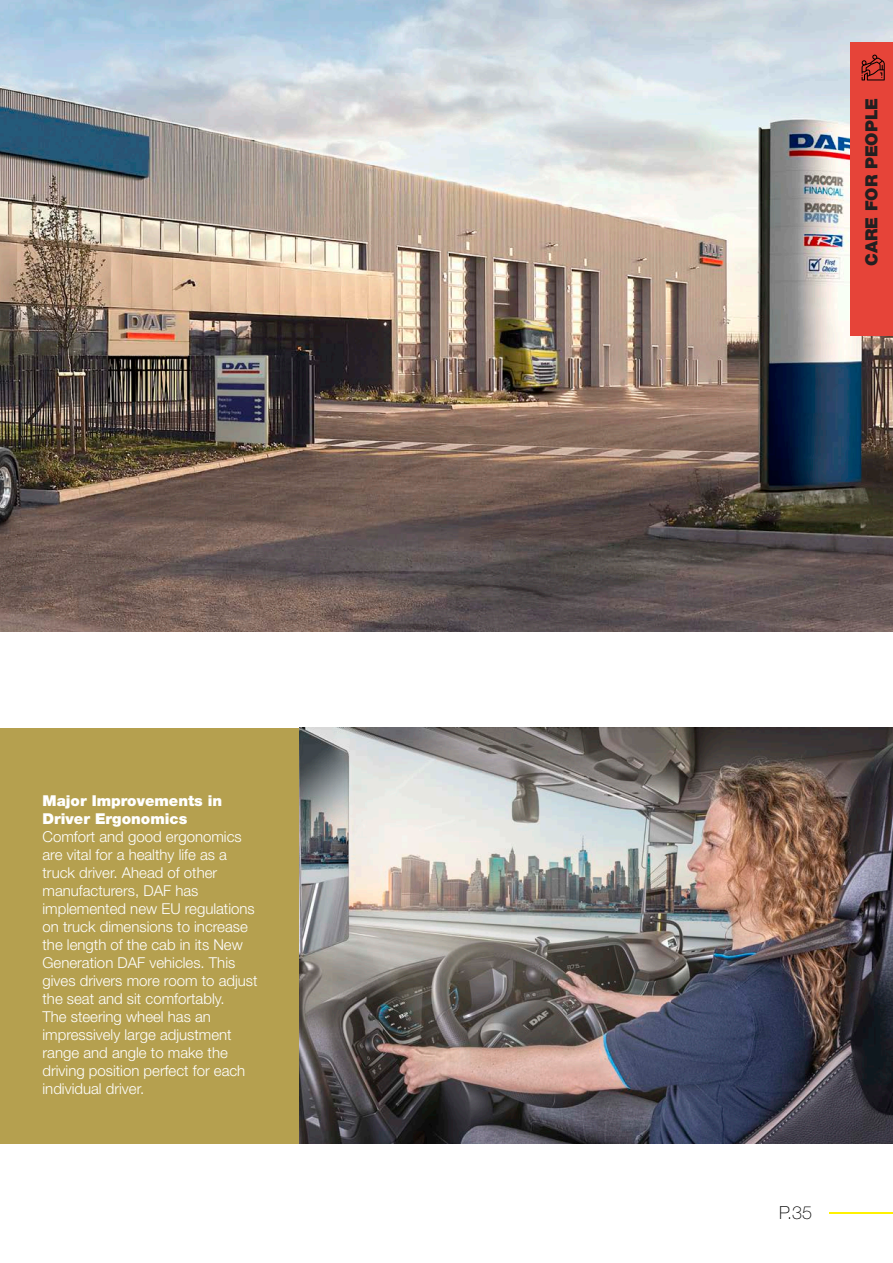
<style>
.page{position:relative;width:893px;height:1263px;background:#fff}
.page>*{position:absolute;margin:0;border:0;box-sizing:border-box;transform-origin:0 0}
.t1{font:100 18px "Helvetica Neue LT Pro";color:#000}
.t2{font:900 16.8px "Helvetica Neue LT Pro";color:#231f20}
.t3{font:300 15px/18px "Helvetica Neue LT Pro";color:#fff}
.s1{font-weight:900}
</style>
<div class="page">
<img style="left:0;top:0;width:893px;height:631px">
<div style="left:0;top:728px;width:893px;height:415px;background:#b5a04f"></div>
<img style="left:300px;top:728px;width:593px;height:415px">
<div style="left:850px;top:43px;width:43px;height:293px;background:#e64439"></div>
<svg style="left:861px;top:54px;width:24px;height:26px"></svg>
<hr style="left:829px;top:1212px;width:64px;height:2px;background:#fff101">
<p class="t3" style="left:43px;top:791px;width:217px"><span class="s1">Major Improvements in<br>Driver Ergonomics<br></span>Comfort and good ergonomics are vital for a healthy life as a truck driver. Ahead of other manufacturers, DAF has implemented new EU regulations on truck dimensions to increase the length of the cab in its New<br>Generation DAF vehicles. This gives drivers more room to adjust the seat and sit comfortably.<br>The steering wheel has an impressively large adjustment range and angle to make the driving position perfect for each individual driver.</p>
<p class="t2" style="left:862px;top:266px;width:170px;rotate:-90deg">CARE FOR PEOPLE</p>
<p class="t1" style="left:779px;top:1202px;width:35px">P.35</p>
</div>
